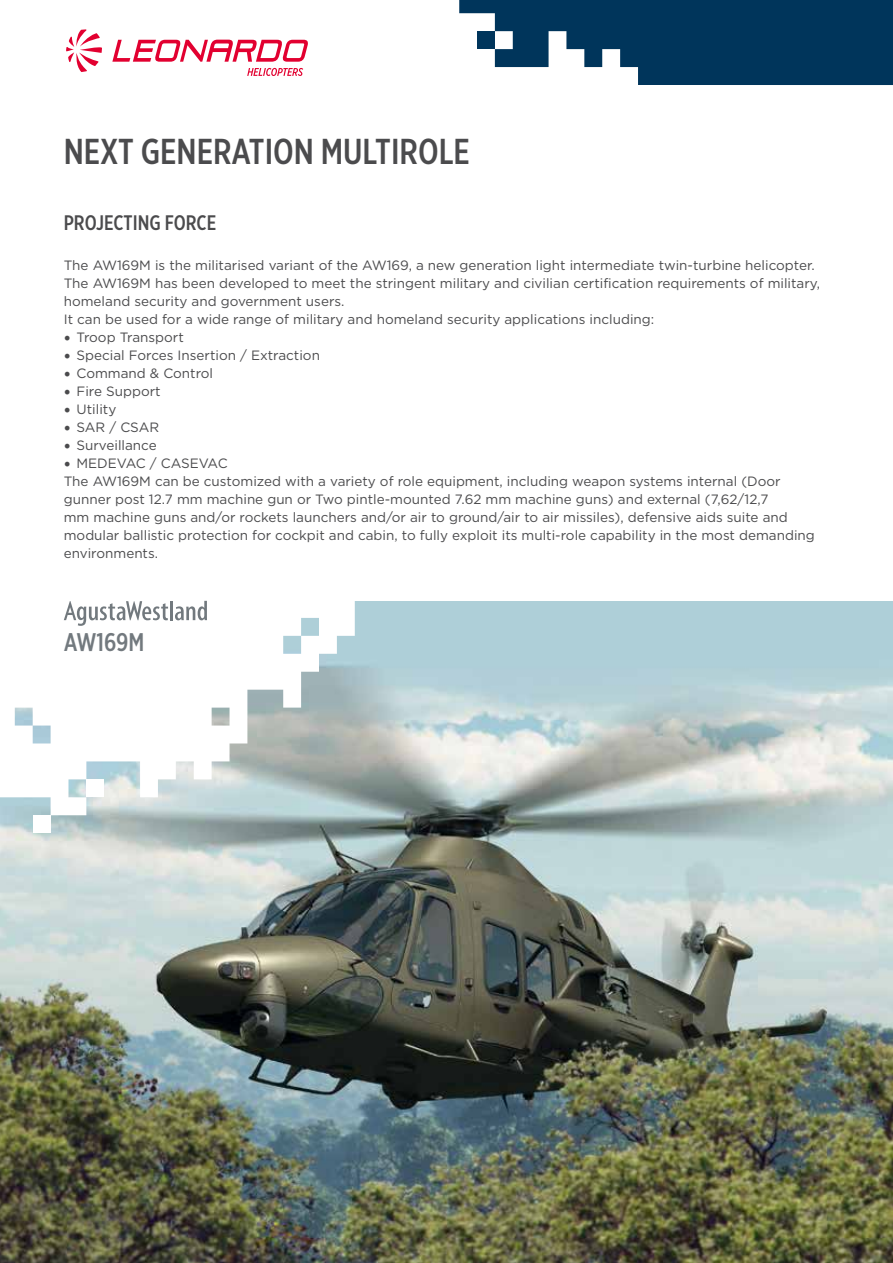
<style>
.page{position:relative;width:893px;height:1263px;background:#fff}
.page>*{position:absolute;margin:0;border:0;box-sizing:border-box;transform-origin:0 0}
.t1{font:500 36px "Gotham X Narrow";color:#4b4b4d}
.t2{font:500 25.5px "Gotham X Narrow";color:#72797e}
.t3{font:500 21px "Gotham X Narrow";color:#4b4b4d}
.t4{font:13.5px/18px "Gotham";color:#4b4b4d}
.s1{font-family:"Minion Pro";font-size:18px}
</style>
<div class="page">
<img style="left:0;top:601px;width:893px;height:662px">
<svg style="left:459px;top:0;width:434px;height:85px"></svg>
<svg style="left:0;top:600px;width:355px;height:215px"></svg>
<div style="left:33px;top:815px;width:18px;height:18px;background:#fff"></div>
<hr style="left:170px;top:601px;width:3px;height:19px;background:#72797e">
<svg style="left:175px;top:601px;width:32px;height:19px"></svg>
<svg style="left:64px;top:601px;width:104px;height:25px"></svg>
<svg style="left:112px;top:40px;width:196px;height:22px"></svg>
<svg style="left:66px;top:29px;width:36px;height:43px"></svg>
<svg style="left:247px;top:68px;width:56px;height:8px"></svg>
<h1 class="t1" style="left:64px;top:130px;width:408px">NEXT GENERATION MULTIROLE</h1>
<h3 class="t3" style="left:64px;top:210px;width:154px">PROJECTING FORCE</h3>
<p class="t4" style="left:64px;top:256px;width:758px">The AW169M is the militarised variant of the AW169, a new generation light intermediate twin-turbine helicopter.<br>The AW169M has been developed to meet the stringent military and civilian certification requirements of military, homeland security and government users.<br>It can be used for a wide range of military and homeland security applications including:</p>
<p class="t4" style="left:64px;top:328px;width:122px"><span class="s1">•</span> Troop Transport</p>
<p class="t4" style="left:64px;top:346px;width:258px"><span class="s1">•</span> Special Forces Insertion / Extraction</p>
<p class="t4" style="left:64px;top:364px;width:151px"><span class="s1">•</span> Command &amp; Control</p>
<p class="t4" style="left:64px;top:382px;width:98px"><span class="s1">•</span> Fire Support</p>
<p class="t4" style="left:64px;top:400px;width:54px"><span class="s1">•</span> Utility</p>
<p class="t4" style="left:64px;top:418px;width:97px"><span class="s1">•</span> SAR / CSAR</p>
<p class="t4" style="left:64px;top:436px;width:94px"><span class="s1">•</span> Surveillance</p>
<p class="t4" style="left:64px;top:454px;width:752px"><span class="s1">•</span> MEDEVAC / CASEVAC<br>The AW169M can be customized with a variety of role equipment, including weapon systems internal (Door gunner post 12.7 mm machine gun or Two pintle-mounted 7.62 mm machine guns) and external (7,62/12,7<br>mm machine guns and/or rockets launchers and/or air to ground/air to air missiles), defensive aids suite and modular ballistic protection for cockpit and cabin, to fully exploit its multi-role capability in the most demanding environments.</p>
<h2 class="t2" style="left:64px;top:626px;width:82px">AW169M</h2>
</div>
